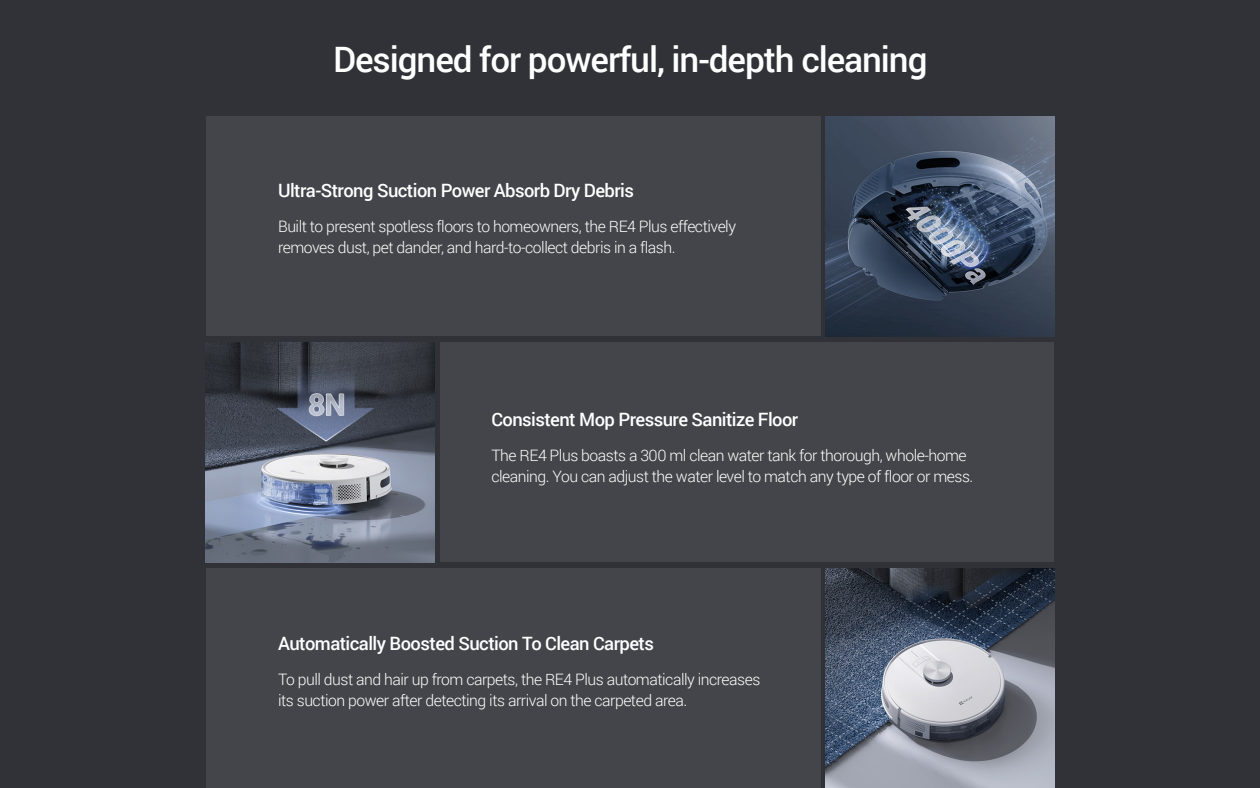
<style>
.page{position:relative;width:1260px;height:788px;background:#fff}
.page>*{position:absolute;margin:0;border:0;box-sizing:border-box;transform-origin:0 0}
.t1{font:500 35px "Roboto";letter-spacing:-.03em;color:#fff}
.t2{font:500 18.38px "Roboto";letter-spacing:-.03em;color:#fff}
.t3{font:300 15.75px/21px "Roboto";letter-spacing:-.03em;color:#fff}
</style>
<div class="page">
<div style="left:0;top:0;width:1260px;height:787px;background:#303237"></div>
<img style="left:825px;top:116px;width:229px;height:220px">
<div style="left:206px;top:116px;width:614px;height:220px;background:#43454a"></div>
<div style="left:441px;top:342px;width:613px;height:220px;background:#43454a"></div>
<div style="left:206px;top:568px;width:614px;height:219px;background:#43454a"></div>
<img style="left:206px;top:342px;width:229px;height:220px">
<img style="left:825px;top:568px;width:229px;height:219px">
<h1 class="t1" style="left:333px;top:35px;width:596px">Designed for powerful, in-depth cleaning</h1>
<p class="t2" style="left:278px;top:177px;width:358px">Ultra-Strong Suction Power Absorb Dry Debris</p>
<p class="t3" style="left:278px;top:215px;width:460px">Built to present spotless floors to homeowners, the RE4 Plus effectively removes dust, pet dander, and hard-to-collect debris in a flash.</p>
<p class="t2" style="left:491px;top:406px;width:308px">Consistent Mop Pressure Sanitize Floor</p>
<p class="t3" style="left:491px;top:444px;width:483px">The RE4 Plus boasts a 300 ml clean water tank for thorough, whole-home cleaning. You can adjust the water level to match any type of floor or mess.</p>
<p class="t2" style="left:278px;top:630px;width:377px">Automatically Boosted Suction To Clean Carpets</p>
<p class="t3" style="left:278px;top:668px;width:484px">To pull dust and hair up from carpets, the RE4 Plus automatically increases its suction power after detecting its arrival on the carpeted area.</p>
</div>
